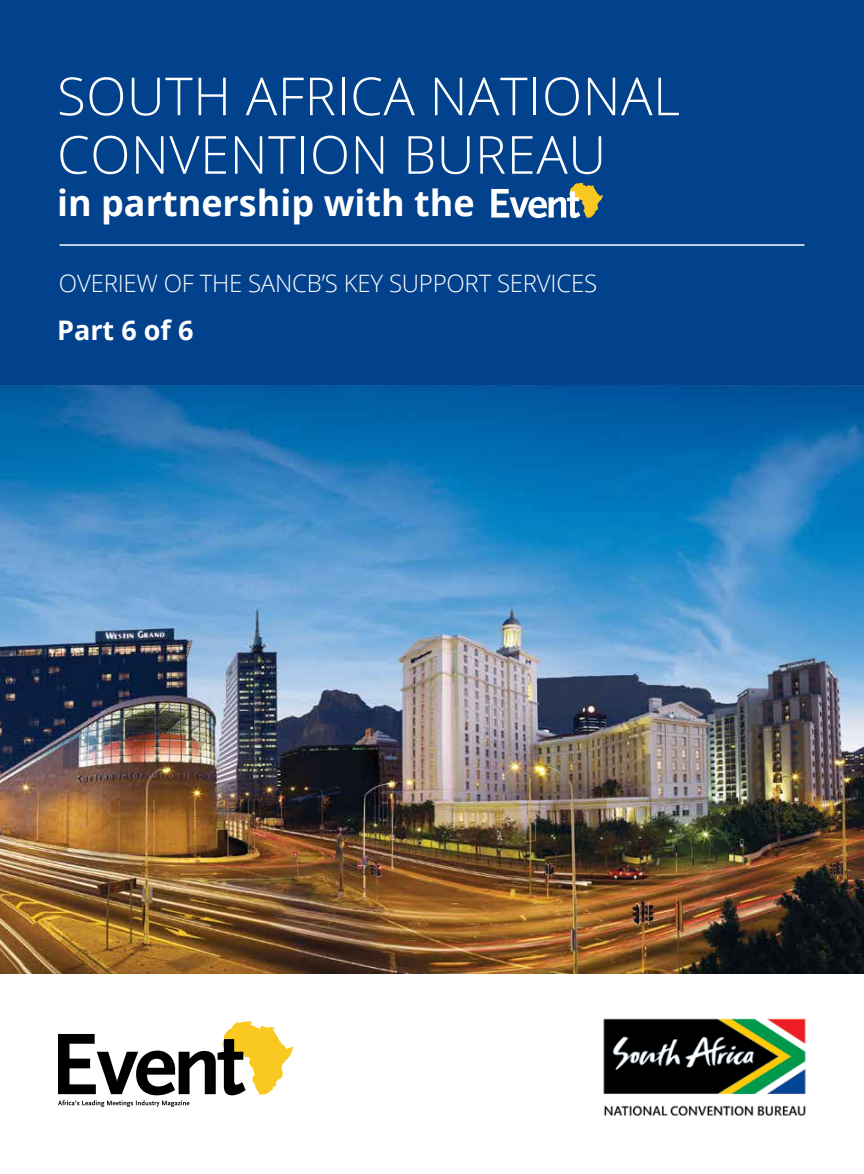
<style>
.page{position:relative;width:864px;height:1174px;background:#fff}
.page>*{position:absolute;margin:0;border:0;box-sizing:border-box;transform-origin:0 0}
.t1{font:300 52.5px/58.5px "Open Sans";letter-spacing:.01em;color:#fff}
.t2{font:700 36px "Open Sans";color:#fff}
.t3{font:700 27px "Open Sans";color:#fff}
.t4{font:300 24px "Open Sans";letter-spacing:-.01em;color:#fff}
</style>
<div class="page">
<img style="left:0;top:385px;width:863px;height:589px">
<div style="left:0;top:0;width:863px;height:385px;background:#02418c"></div>
<hr style="left:60px;top:244px;width:744px;height:2px;background:#fff">
<svg style="left:491px;top:183px;width:111px;height:35px"></svg>
<img style="left:603px;top:1018px;width:203px;height:99px">
<svg style="left:58px;top:1021px;width:235px;height:86px"></svg>
<h1 class="t1" style="left:57px;top:65px;width:624px">SOUTH AFRICA NATIONAL<br>CONVENTION BUREAU</h1>
<h2 class="t2" style="left:57px;top:177px;width:419px">in partnership with the</h2>
<p class="t4" style="left:59px;top:267px;width:539px">OVERIEW OF THE SANCB’S KEY SUPPORT SERVICES</p>
<p class="t3" style="left:57px;top:311px;width:138px">Part 6 of 6</p>
</div>
